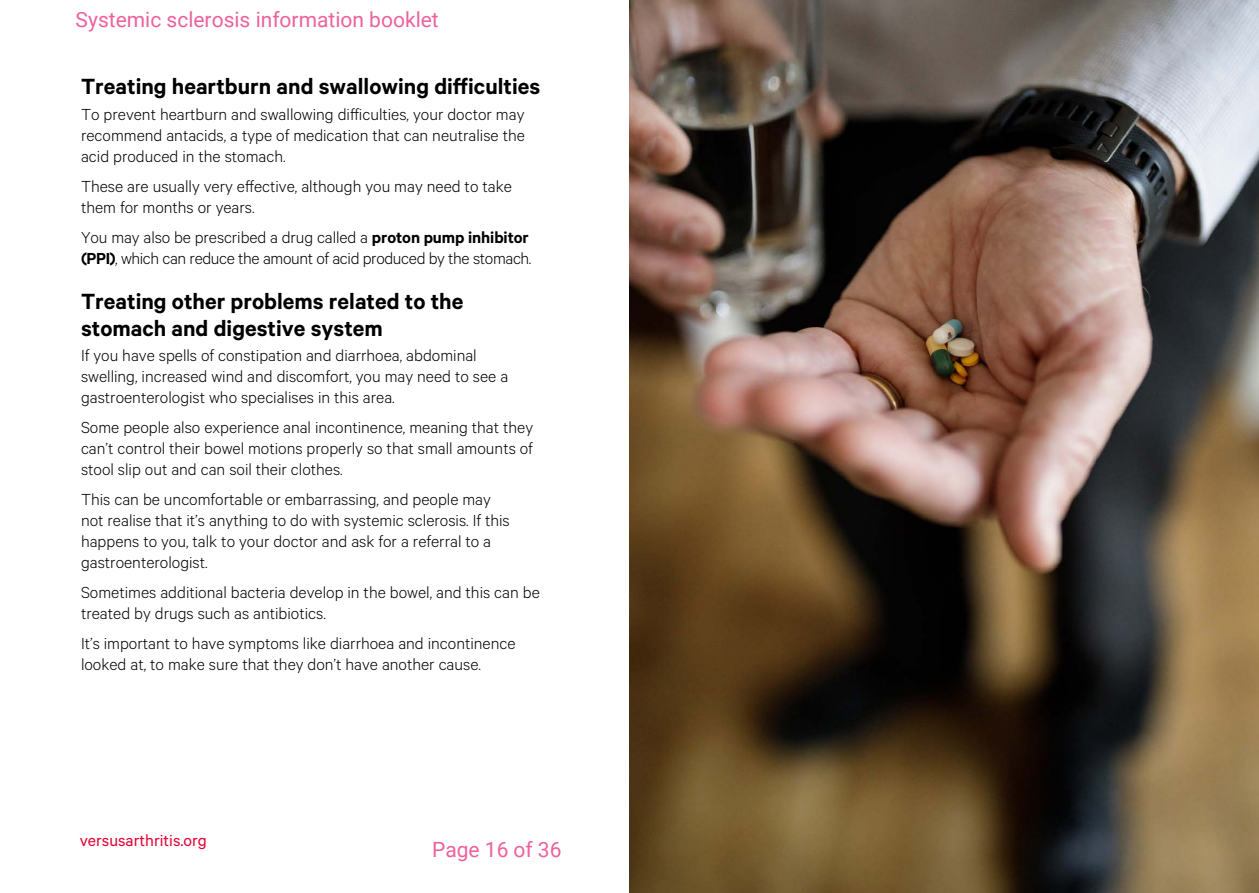
<style>
.page{position:relative;width:1259px;height:893px;background:#fff}
.page>*{position:absolute;margin:0;border:0;box-sizing:border-box;transform-origin:0 0}
.Heading_16_5_20pt__H{font:600 24.75px/27px "Calibre";color:#000}
.t1{font:21px "Roboto";color:#ed619e}
.Body_text_12_14pt{font:300 18px/21px "Calibre";color:#000}
.Body_text_12_14pt-2{font:300 18px/21px "Calibre";letter-spacing:-.02em;color:#000}
.t2{font:18px "Calibre";color:#e40134}
.s1{font-weight:600}
</style>
<div class="page">
<img style="left:629px;top:0;width:630px;height:893px">
<p class="t1" style="left:76px;top:5px;width:365px">Systemic sclerosis information booklet</p>
<p class="Heading_16_5_20pt__H" style="left:81px;top:72px;width:461px">Treating heartburn and swallowing difficulties</p>
<p class="Body_text_12_14pt" style="left:81px;top:103px;width:445px;text-align:justify">To prevent heartburn and swallowing difficulties, your doctor may recommend antacids, a type of medication that can neutralise the acid produced in the stomach.</p>
<p class="Body_text_12_14pt" style="left:81px;top:175px;width:432px">These are usually very effective, although you may need to take them for months or years.</p>
<p class="Body_text_12_14pt-2" style="left:81px;top:226px;width:452px">You may also be prescribed a drug called a <span class="s1">proton pump inhibitor (PPI)</span>, which can reduce the amount of acid produced by the stomach.</p>
<p class="Heading_16_5_20pt__H" style="left:81px;top:287px;width:384px">Treating other problems related to the stomach and digestive system</p>
<p class="Body_text_12_14pt" style="left:81px;top:344px;width:429px">If you have spells of constipation and diarrhoea, abdominal swelling, increased wind and discomfort, you may need to see a gastroenterologist who specialises in this area.</p>
<p class="Body_text_12_14pt" style="left:81px;top:416px;width:453px;text-align:justify">Some people also experience anal incontinence, meaning that they can’t control their bowel motions properly so that small amounts of stool slip out and can soil their clothes.</p>
<p class="Body_text_12_14pt" style="left:81px;top:488px;width:430px">This can be uncomfortable or embarrassing, and people may not realise that it’s anything to do with systemic sclerosis. If this happens to you, talk to your doctor and ask for a referral to a gastroenterologist.</p>
<p class="Body_text_12_14pt" style="left:81px;top:581px;width:460px">Sometimes additional bacteria develop in the bowel, and this can be treated by drugs such as antibiotics.</p>
<p class="Body_text_12_14pt" style="left:81px;top:632px;width:436px">It’s important to have symptoms like diarrhoea and incontinence looked at, to make sure that they don’t have another cause.</p>
<p class="t2" style="left:80px;top:830px;width:129px">versusarthritis.org</p>
<p class="t1" style="left:432px;top:835px;width:131px">Page 16 of 36</p>
</div>
